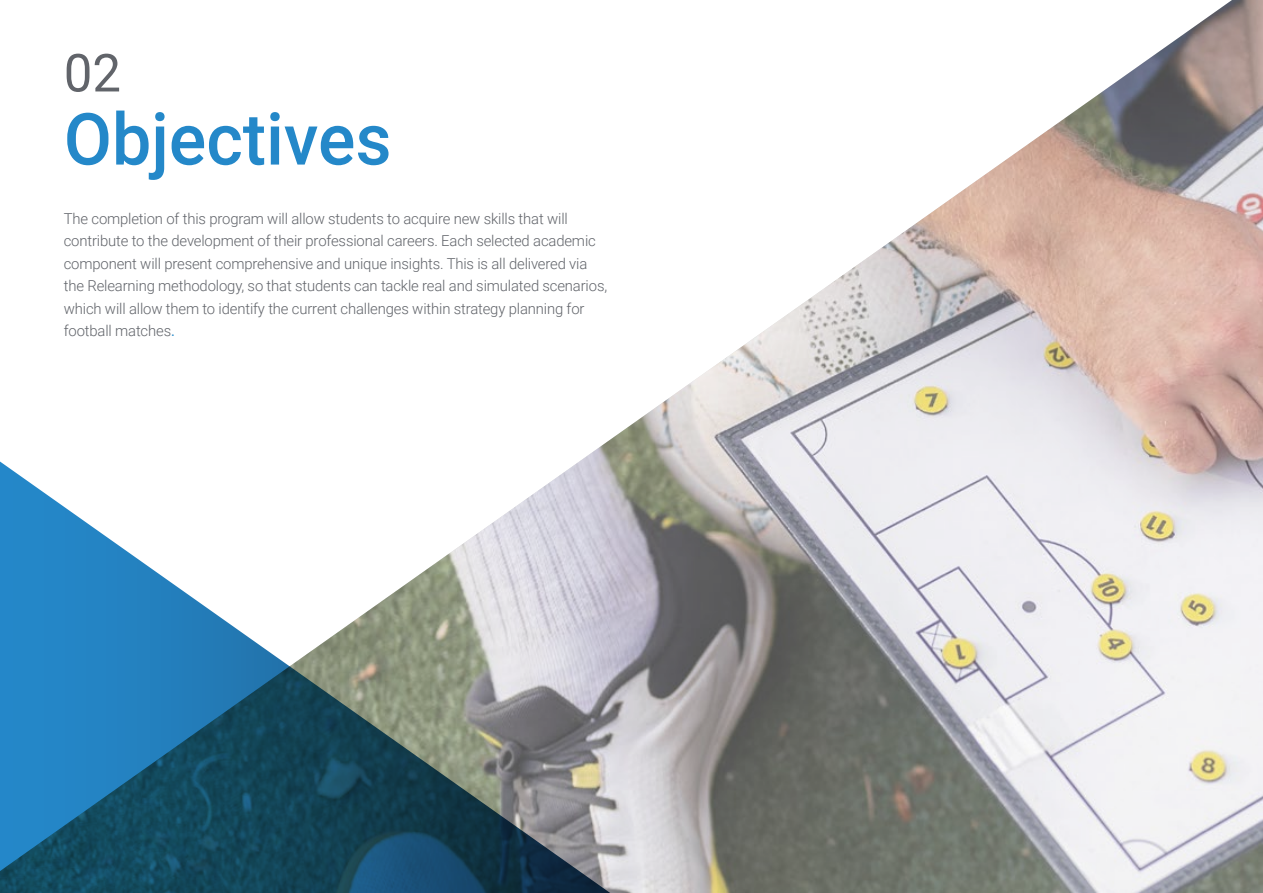
<style>
.page{position:relative;width:1263px;height:893px;background:#fff}
.page>*{position:absolute;margin:0;border:0;box-sizing:border-box;transform-origin:0 0}
.t1{font:500 72px "Roboto";color:#2488c9}
.t2{font:52.5px "Roboto";color:#61646a}
.t3{font:300 15px/22.5px "Roboto";letter-spacing:-.01em;color:#61646a}
.s1{font-weight:400;color:#2488c9}
</style>
<div class="page">
<img style="left:601px;top:0;width:662px;height:893px">
<svg style="left:0;top:446px;width:640px;height:447px"></svg>
<h2 class="t2" style="left:64px;top:36px;width:59px">02</h2>
<h1 class="t1" style="left:64px;top:89px;width:329px">Objectives</h1>
<p class="t3" style="left:64px;top:207px;width:545px">The completion of this program will allow students to acquire new skills that will contribute to the development of their professional careers. Each selected academic component will present comprehensive and unique insights. This is all delivered via the Relearning methodology, so that students can tackle real and simulated scenarios, which will allow them to identify the current challenges within strategy planning for football matches<span class="s1">.</span></p>
</div>
